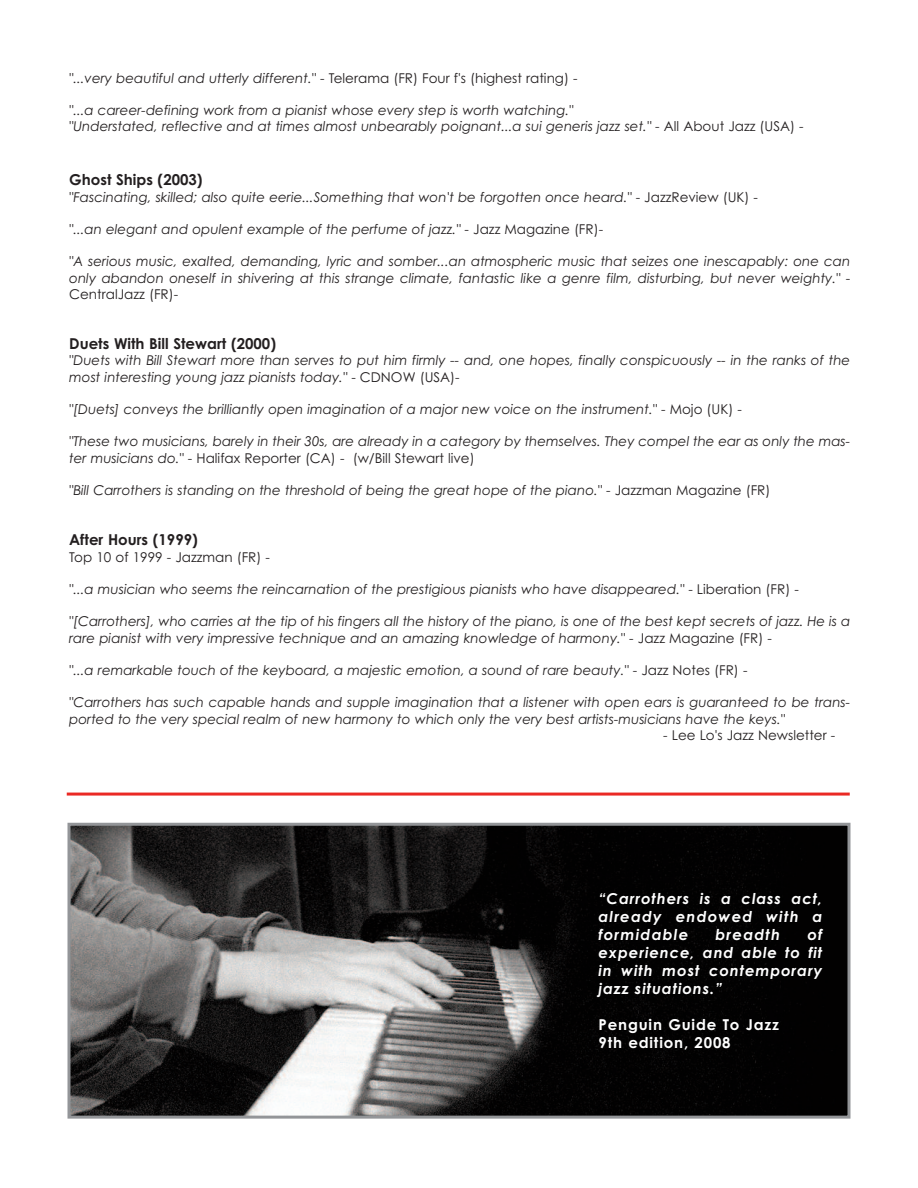
<style>
.page{position:relative;width:918px;height:1188px;background:#fff}
.page>*{position:absolute;margin:0;border:0;box-sizing:border-box;transform-origin:0 0}
.t1{font:italic 700 15px/18px "Century Gothic";letter-spacing:.055em;color:#fff;text-align:justify}
.t2{font:700 15px "Century Gothic";color:#231f20}
.t3{font:700 15px/18px "Century Gothic";letter-spacing:.055em;color:#fff}
.t4{font:italic 700 15px "Century Gothic";letter-spacing:.08em;color:#fff}
.t5{font:italic 13.5px/16.2px "Century Gothic";color:#231f20}
.t6{font:13.5px "Century Gothic";color:#231f20}
.s1{font-style:normal}
</style>
<div class="page">
<img style="left:72px;top:827px;width:774px;height:288px">
<div style="left:68px;top:823px;width:782px;height:296px;border:3px solid #939598"></div>
<hr style="left:67px;top:793px;width:783px;height:3px;background:#ea2924">
<p class="t5" style="left:69px;top:70px;width:510px">"...very beautiful and utterly different." <span class="s1">- Telerama (FR) Four f's (highest rating) -</span></p>
<p class="t5" style="left:69px;top:103px;width:736px">"...a career-defining work from a pianist whose every step is worth watching."<br>"Understated, reflective and at times almost unbearably poignant...a sui generis jazz set." <span class="s1">- All About Jazz (USA) -</span></p>
<p class="t2" style="left:69px;top:171px;width:135px">Ghost Ships (2003)</p>
<p class="t5" style="left:69px;top:189px;width:690px">"Fascinating, skilled; also quite eerie...Something that won't be forgotten once heard." <span class="s1">- JazzReview (UK) -</span></p>
<p class="t5" style="left:69px;top:221px;width:535px">"...an elegant and opulent example of the perfume of jazz." <span class="s1">- Jazz Magazine (FR)-</span></p>
<p class="t5" style="left:69px;top:254px;width:783px;text-align:justify">"A serious music, exalted, demanding, lyric and somber...an atmospheric music that seizes one inescapably: one can only abandon oneself in shivering at this strange climate, fantastic like a genre film, disturbing, but never weighty." <span class="s1">- CentralJazz (FR)-</span></p>
<p class="t2" style="left:69px;top:335px;width:208px">Duets With Bill Stewart (2000)</p>
<p class="t5" style="left:69px;top:353px;width:783px">"Duets with Bill Stewart more than serves to put him firmly -- and, one hopes, finally conspicuously -- in the ranks of the most interesting young jazz pianists today." <span class="s1">- CDNOW (USA)-</span></p>
<p class="t5" style="left:69px;top:401px;width:674px">"[Duets] conveys the brilliantly open imagination of a major new voice on the instrument." <span class="s1">- Mojo (UK) -</span></p>
<p class="t5" style="left:69px;top:434px;width:782px">"These two musicians, barely in their 30s, are already in a category by themselves. They compel the ear as only the mas&shy;ter musicians do." <span class="s1">- Halifax Reporter (CA) - (w/Bill Stewart live)</span></p>
<p class="t5" style="left:69px;top:482px;width:703px">"Bill Carrothers is standing on the threshold of being the great hope of the piano." <span class="s1">- Jazzman Magazine (FR)</span></p>
<p class="t2" style="left:69px;top:531px;width:130px">After Hours (1999)</p>
<p class="t6" style="left:69px;top:549px;width:202px">Top 10 of 1999 - Jazzman (FR) -</p>
<p class="t5" style="left:69px;top:581px;width:731px">"...a musician who seems the reincarnation of the prestigious pianists who have disappeared." <span class="s1">- Liberation (FR) -</span></p>
<p class="t5" style="left:69px;top:614px;width:783px">"[Carrothers], who carries at the tip of his fingers all the history of the piano, is one of the best kept secrets of jazz. He is a rare pianist with very impressive technique and an amazing knowledge of harmony." <span class="s1">- Jazz Magazine (FR) -</span></p>
<p class="t5" style="left:69px;top:662px;width:680px">"...a remarkable touch of the keyboard, a majestic emotion, a sound of rare beauty." <span class="s1">- Jazz Notes (FR) -</span></p>
<p class="t5" style="left:69px;top:695px;width:782px">"Carrothers has such capable hands and supple imagination that a listener with open ears is guaranteed to be trans&shy;ported to the very special realm of new harmony to which only the very best artists-musicians have the keys."</p>
<p class="t6" style="left:663px;top:727px;width:174px">- Lee Lo's Jazz Newsletter -</p>
<p class="t1" style="left:598px;top:890px;width:225px">“Carrothers is a class act, already endowed with a formidable</p>
<p class="t1" style="left:599px;top:926px;width:225px;text-indent:209px">of experience, and able to fit in with most contemporary jazz situations.”</p>
<p class="t3" style="left:599px;top:1016px;width:182px">Penguin Guide To Jazz<br>9th edition, 2008</p>
<p class="t4" style="left:716px;top:926px;width:66px">breadth</p>
</div>
